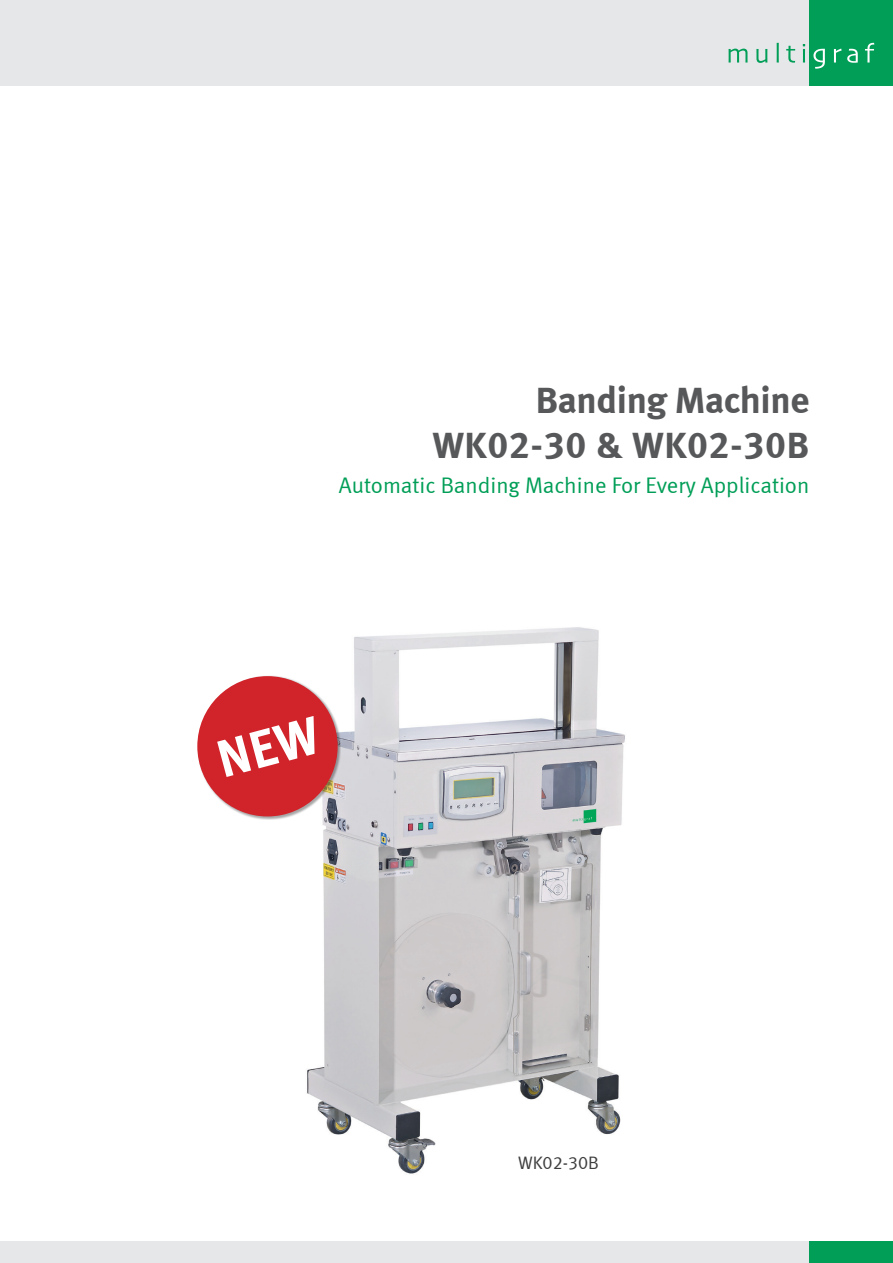
<style>
.page{position:relative;width:893px;height:1263px;background:#fff}
.page>*{position:absolute;margin:0;border:0;box-sizing:border-box;transform-origin:0 0}
.t1{font:37.5px/45px "Meta Bold LF";letter-spacing:-.01em;color:#57585a;text-align:right}
.t2{font:22.5px "Meta Normal LF";color:#009e57}
.t3{font:18px "Meta Normal LF";color:#3e3e3f}
</style>
<div class="page">
<div style="left:0;top:0;width:893px;height:85px;background:#e6e7e9"></div>
<div style="left:0;top:1242px;width:893px;height:21px;background:#e6e7e9"></div>
<div style="left:809px;top:1242px;width:84px;height:21px;background:#009e57"></div>
<div style="left:809px;top:0;width:84px;height:85px;background:#009e57"></div>
<svg style="left:729px;top:49px;width:18px;height:14px"></svg>
<svg style="left:756px;top:49px;width:11px;height:14px"></svg>
<svg style="left:777px;top:43px;width:2px;height:20px"></svg>
<svg style="left:786px;top:46px;width:9px;height:17px"></svg>
<svg style="left:803px;top:44px;width:2px;height:19px"></svg>
<svg style="left:813px;top:49px;width:12px;height:20px"></svg>
<svg style="left:834px;top:49px;width:24px;height:14px"></svg>
<svg style="left:865px;top:43px;width:9px;height:20px"></svg>
<img style="left:307px;top:627px;width:318px;height:547px">
<div style="left:197px;top:676px;width:144px;height:144px;background:#231f20;opacity:.4"></div>
<div style="left:197px;top:676px;width:141px;height:140px;background:#d1232a;border-radius:50%"></div>
<h1 class="t1" style="left:433px;top:377px;width:378px">Banding Machine<br>WK02-30 &amp; WK02-30B</h1>
<p class="t2" style="left:339px;top:472px;width:472px">Automatic Banding Machine For Every Application</p>
<p class="t3" style="left:518px;top:1152px;width:82px">WK02-30B</p>
</div>
